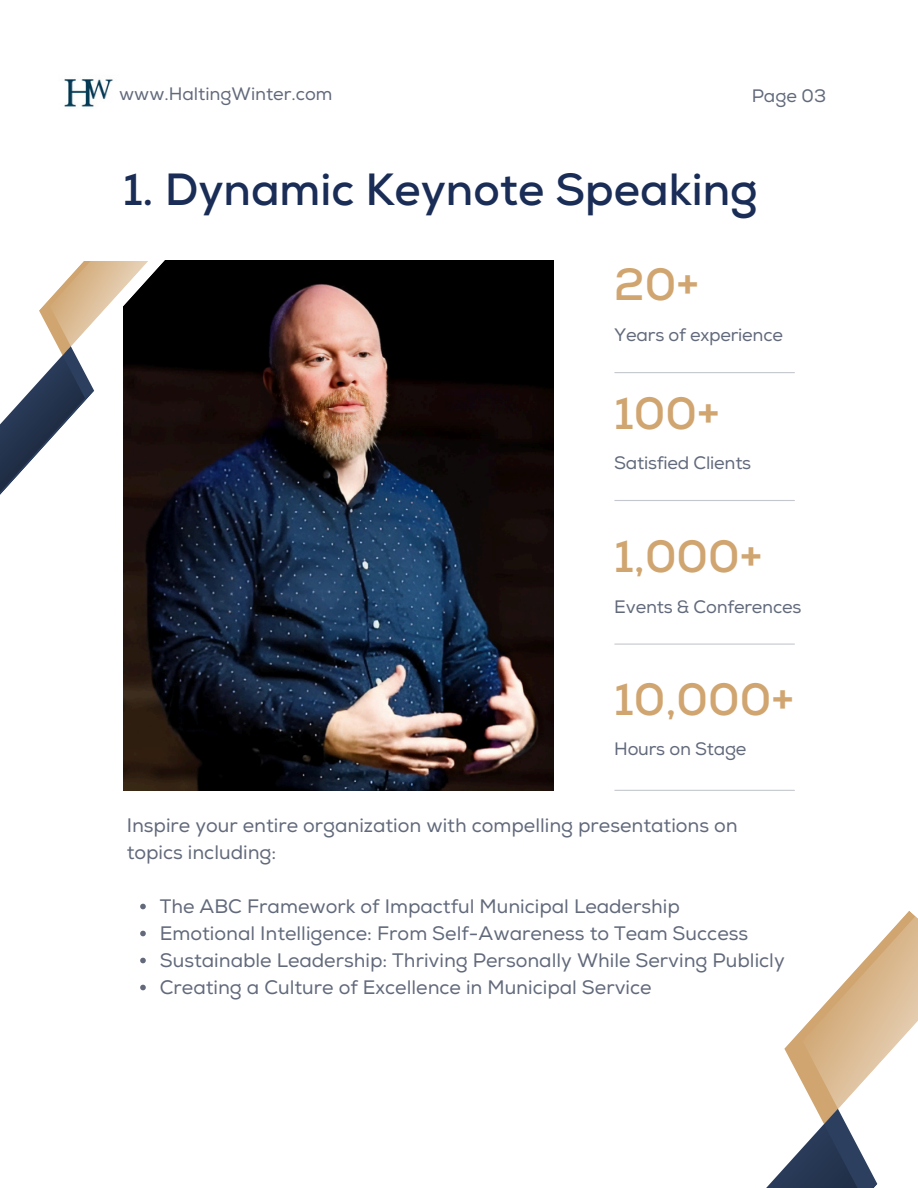
<style>
.page{position:relative;width:918px;height:1188px;background:#fff}
.page>*{position:absolute;margin:0;border:0;box-sizing:border-box;transform-origin:0 0}
.t1{font:700 45.15px "Nexa";color:#d0a570}
.t2{font:700 45px "Nexa";color:#1a2d57}
.t3{font:19.5px/27px "Nexa";color:#61697b}
.t4{font:18px "Nexa";letter-spacing:-.01em;color:#61697b}
</style>
<div class="page">
<img style="left:123px;top:260px;width:431px;height:530px">
<svg style="left:123px;top:260px;width:82px;height:337px;background:#0f0b0f"></svg>
<svg style="left:0;top:261px;width:148px;height:335px"></svg>
<div style="left:13px;top:213px;width:141px;height:48px;background:#fff"></div>
<hr style="left:615px;top:372px;width:179px;height:1px;background:#6c7382">
<hr style="left:615px;top:500px;width:179px;height:1px;background:#6c7382">
<hr style="left:615px;top:644px;width:179px;height:1px;background:#6c7382">
<hr style="left:615px;top:790px;width:179px;height:1px;background:#6c7382">
<svg style="left:140px;top:904px;width:6px;height:5px"></svg>
<svg style="left:140px;top:931px;width:6px;height:5px"></svg>
<svg style="left:140px;top:958px;width:6px;height:5px"></svg>
<svg style="left:140px;top:985px;width:6px;height:5px"></svg>
<svg style="left:766px;top:911px;width:152px;height:277px"></svg>
<img style="left:64px;top:79px;width:49px;height:28px">
<p class="t4" style="left:119px;top:83px;width:215px">www.HaltingWinter.com</p>
<p class="t4" style="left:752px;top:86px;width:76px">Page 03</p>
<p class="t2" style="left:123px;top:163px;width:636px">1. Dynamic Keynote Speaking</p>
<h1 class="t1" style="left:614px;top:258px;width:86px">20+</h1>
<p class="t4" style="left:614px;top:324px;width:170px">Years of experience</p>
<p class="t1" style="left:614px;top:387px;width:107px">100+</p>
<p class="t4" style="left:614px;top:453px;width:138px">Satisfied Clients</p>
<p class="t1" style="left:614px;top:529px;width:150px">1,000+</p>
<h1 class="t4" style="left:614px;top:596px;width:189px">Events &amp; Conferences</h1>
<h1 class="t1" style="left:614px;top:673px;width:181px">10,000+</h1>
<h1 class="t4" style="left:614px;top:739px;width:134px">Hours on Stage</h1>
<p class="t3" style="left:127px;top:812px;width:613px">Inspire your entire organization with compelling presentations on topics including:</p>
<p class="t3" style="left:160px;top:893px;width:522px">The ABC Framework of Impactful Municipal Leadership</p>
<h1 class="t3" style="left:160px;top:920px;width:590px">Emotional Intelligence: From Self-Awareness to Team Success</h1>
<p class="t3" style="left:160px;top:947px;width:626px">Sustainable Leadership: Thriving Personally While Serving Publicly</p>
<p class="t3" style="left:160px;top:974px;width:493px">Creating a Culture of Excellence in Municipal Service</p>
</div>
